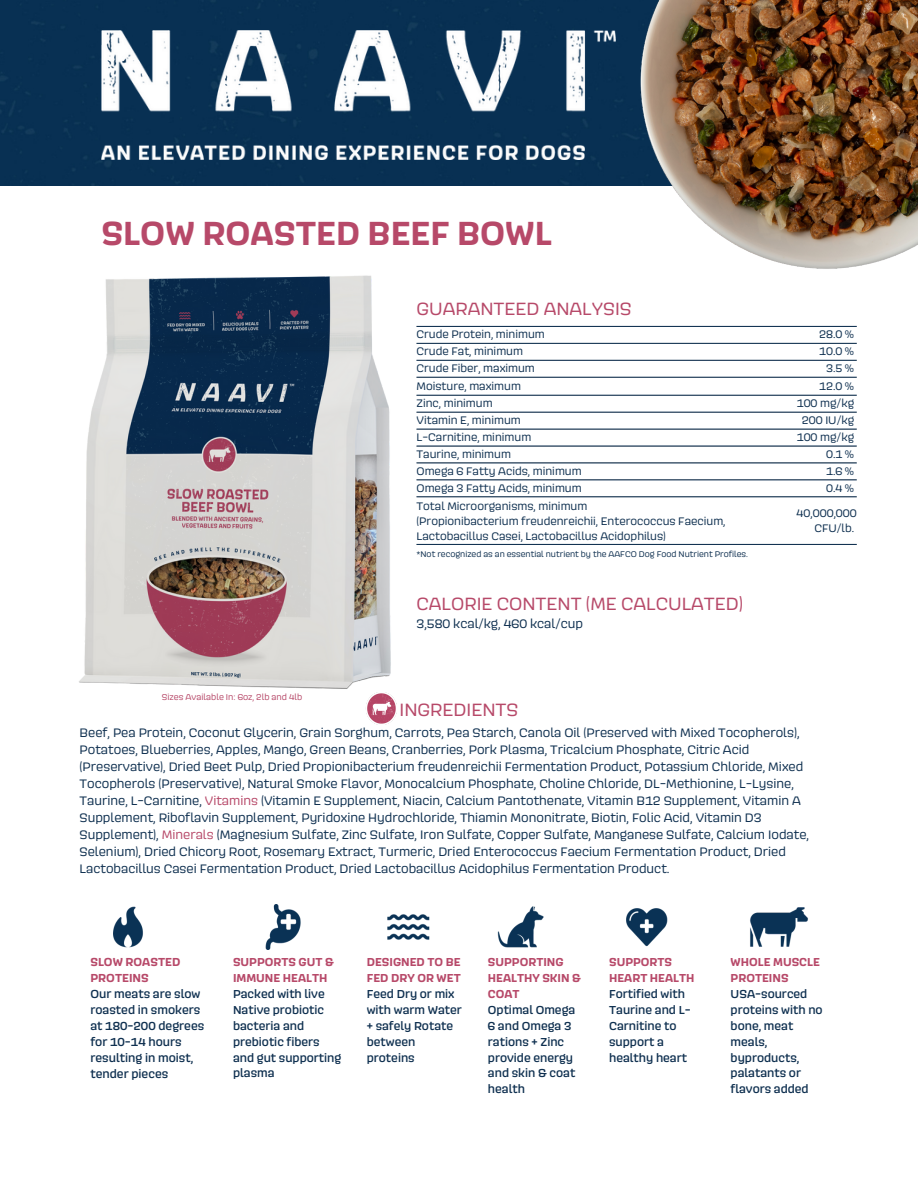
<style>
.page{position:relative;width:918px;height:1188px;background:#fff}
.page>*{position:absolute;margin:0;border:0;box-sizing:border-box;transform-origin:0 0}
.t1{font:700 34.5px "Scarlet";color:#b74969}
.t2{font:18.45px "Scarlet";color:#b74969}
.t3{font:18.3px "Scarlet";color:#b74969}
.t4{font:12.75px/17px "Scarlet";color:#0f3050}
.t5{font:500 12px/15.9px "Scarlet";color:#0f3050}
.t6{font:700 12px/15.9px "Scarlet";color:#b74969}
.t7{font:11.25px/15px "Scarlet";color:#0f3050}
.t8{font:8.7px "Scarlet";color:#b74969}
.t9{font:8.4px "Scarlet";color:#0f3050}
.s1{color:#b74969}
</style>
<div class="page">
<img style="left:365px;top:704px;width:32px;height:20px">
<img style="left:113px;top:906px;width:30px;height:42px">
<img style="left:265px;top:904px;width:36px;height:45px">
<img style="left:387px;top:914px;width:42px;height:26px">
<img style="left:497px;top:906px;width:46px;height:42px">
<img style="left:626px;top:908px;width:42px;height:39px">
<img style="left:750px;top:907px;width:58px;height:40px">
<div style="left:0;top:0;width:633px;height:186px;background:#083053"></div>
<img style="left:101px;top:30px;width:514px;height:130px">
<img style="left:633px;top:0;width:285px;height:269px">
<img style="left:79px;top:275px;width:318px;height:429px">
<hr style="left:417px;top:326px;width:440px;height:1px;background:#0f3050">
<hr style="left:417px;top:343px;width:440px;height:1px;background:#0f3050">
<hr style="left:417px;top:360px;width:440px;height:1px;background:#0f3050">
<hr style="left:417px;top:377px;width:440px;height:1px;background:#0f3050">
<hr style="left:417px;top:395px;width:440px;height:1px;background:#0f3050">
<hr style="left:417px;top:412px;width:440px;height:1px;background:#0f3050">
<hr style="left:417px;top:429px;width:440px;height:1px;background:#0f3050">
<hr style="left:417px;top:445px;width:440px;height:2px;background:#0f3050">
<hr style="left:417px;top:462px;width:440px;height:1px;background:#0f3050">
<hr style="left:417px;top:479px;width:440px;height:1px;background:#0f3050">
<hr style="left:417px;top:496px;width:440px;height:1px;background:#0f3050">
<hr style="left:417px;top:544px;width:440px;height:1px;background:#0f3050">
<p class="t1" style="left:101px;top:209px;width:452px">SLOW ROASTED BEEF BOWL</p>
<p class="t3" style="left:417px;top:296px;width:217px">GUARANTEED ANALYSIS</p>
<p class="t7" style="left:417px;top:326px;width:130px">Crude Protein, minimum</p>
<p class="t7" style="left:819px;top:326px;width:37px">28.0 %</p>
<p class="t7" style="left:417px;top:343px;width:108px">Crude Fat, minimum</p>
<p class="t7" style="left:819px;top:343px;width:37px">10.0 %</p>
<p class="t7" style="left:417px;top:360px;width:120px">Crude Fiber, maximum</p>
<p class="t7" style="left:826px;top:360px;width:30px">3.5 %</p>
<p class="t7" style="left:417px;top:378px;width:106px">Moisture, maximum</p>
<p class="t7" style="left:819px;top:378px;width:37px">12.0 %</p>
<p class="t7" style="left:417px;top:395px;width:78px">Zinc, minimum</p>
<p class="t7" style="left:797px;top:395px;width:59px">100 mg/kg</p>
<p class="t7" style="left:417px;top:412px;width:106px">Vitamin E, minimum</p>
<p class="t7" style="left:802px;top:412px;width:54px">200 IU/kg</p>
<p class="t7" style="left:417px;top:429px;width:116px">L-Carnitine, minimum</p>
<p class="t7" style="left:797px;top:429px;width:59px">100 mg/kg</p>
<p class="t7" style="left:417px;top:446px;width:96px">Taurine, minimum</p>
<p class="t7" style="left:826px;top:446px;width:30px">0.1 %</p>
<p class="t7" style="left:417px;top:462px;width:167px">Omega 6 Fatty Acids, minimum</p>
<p class="t7" style="left:826px;top:462px;width:30px">1.6 %</p>
<p class="t7" style="left:417px;top:479px;width:167px">Omega 3 Fatty Acids, minimum</p>
<p class="t7" style="left:826px;top:479px;width:30px">0.4 %</p>
<p class="t7" style="left:417px;top:497px;width:311px">Total Microorganisms, minimum<br>(Propionibacterium freudenreichii, Enterococcus Faecium,<br>Lactobacillus Casei, Lactobacillus Acidophilus)</p>
<p class="t7" style="left:797px;top:505px;width:62px;text-align:right">40,000,000<br>CFU/lb.</p>
<p class="t9" style="left:417px;top:548px;width:333px">*Not recognized as an essential nutrient by the AAFCO Dog Food Nutrient Profiles.</p>
<p class="t8" style="left:162px;top:691px;width:142px">Sizes Available In: 6oz, 2lb and 4lb</p>
<p class="t3" style="left:417px;top:591px;width:328px">CALORIE CONTENT (ME CALCULATED)</p>
<p class="t4" style="left:417px;top:614px;width:168px">3,580 kcal/kg, 460 kcal/cup</p>
<p class="t2" style="left:400px;top:697px;width:120px">INGREDIENTS</p>
<p class="t4" style="left:80px;top:723px;width:731px">Beef, Pea Protein, Coconut Glycerin, Grain Sorghum, Carrots, Pea Starch, Canola Oil (Preserved with Mixed Tocopherols), Potatoes, Blueberries, Apples, Mango, Green Beans, Cranberries, Pork Plasma, Tricalcium Phosphate, Citric Acid (Preservative), Dried Beet Pulp, Dried Propionibacterium freudenreichii Fermentation Product, Potassium Chloride, Mixed Tocopherols (Preservative), Natural Smoke Flavor, Monocalcium Phosphate, Choline Chloride, DL-Methionine, L-Lysine, Taurine, L-Carnitine, <span class="s1">Vitamins</span> (Vitamin E Supplement, Niacin, Calcium Pantothenate, Vitamin B12 Supplement, Vitamin A Supplement, Riboflavin Supplement, Pyridoxine Hydrochloride, Thiamin Mononitrate, Biotin, Folic Acid, Vitamin D3<br>Supplement), <span class="s1">Minerals</span> (Magnesium Sulfate, Zinc Sulfate, Iron Sulfate, Copper Sulfate, Manganese Sulfate, Calcium Iodate, Selenium), Dried Chicory Root, Rosemary Extract, Turmeric, Dried Enterococcus Faecium Fermentation Product, Dried Lactobacillus Casei Fermentation Product, Dried Lactobacillus Acidophilus Fermentation Product.</p>
<p class="t6" style="left:90px;top:953px;width:91px">SLOW ROASTED<br>PROTEINS</p>
<p class="t5" style="left:90px;top:985px;width:115px">Our meats are slow roasted in smokers at 180-200 degrees for 10-14 hours resulting in moist, tender pieces</p>
<p class="t6" style="left:233px;top:953px;width:102px">SUPPORTS GUT &amp;<br>IMMUNE HEALTH</p>
<p class="t5" style="left:233px;top:985px;width:110px">Packed with live<br>Native probiotic bacteria and prebiotic fibers and gut supporting plasma</p>
<p class="t6" style="left:367px;top:953px;width:95px">DESIGNED TO BE<br>FED DRY OR WET</p>
<p class="t5" style="left:367px;top:985px;width:97px">Feed Dry or mix with warm Water + safely Rotate between proteins</p>
<p class="t6" style="left:488px;top:953px;width:95px">SUPPORTING<br>HEALTHY SKIN &amp;<br>COAT</p>
<p class="t5" style="left:488px;top:1001px;width:89px">Optimal Omega<br>6 and Omega 3 rations + Zinc provide energy and skin &amp; coat health</p>
<p class="t6" style="left:609px;top:953px;width:87px">SUPPORTS<br>HEART HEALTH</p>
<p class="t5" style="left:609px;top:985px;width:83px">Fortified with<br>Taurine and L-<br>Carnitine to support a healthy heart</p>
<p class="t6" style="left:731px;top:953px;width:91px">WHOLE MUSCLE<br>PROTEINS</p>
<p class="t5" style="left:731px;top:985px;width:94px">USA-sourced proteins with no bone, meat meals, byproducts, palatants or flavors added</p>
</div>
